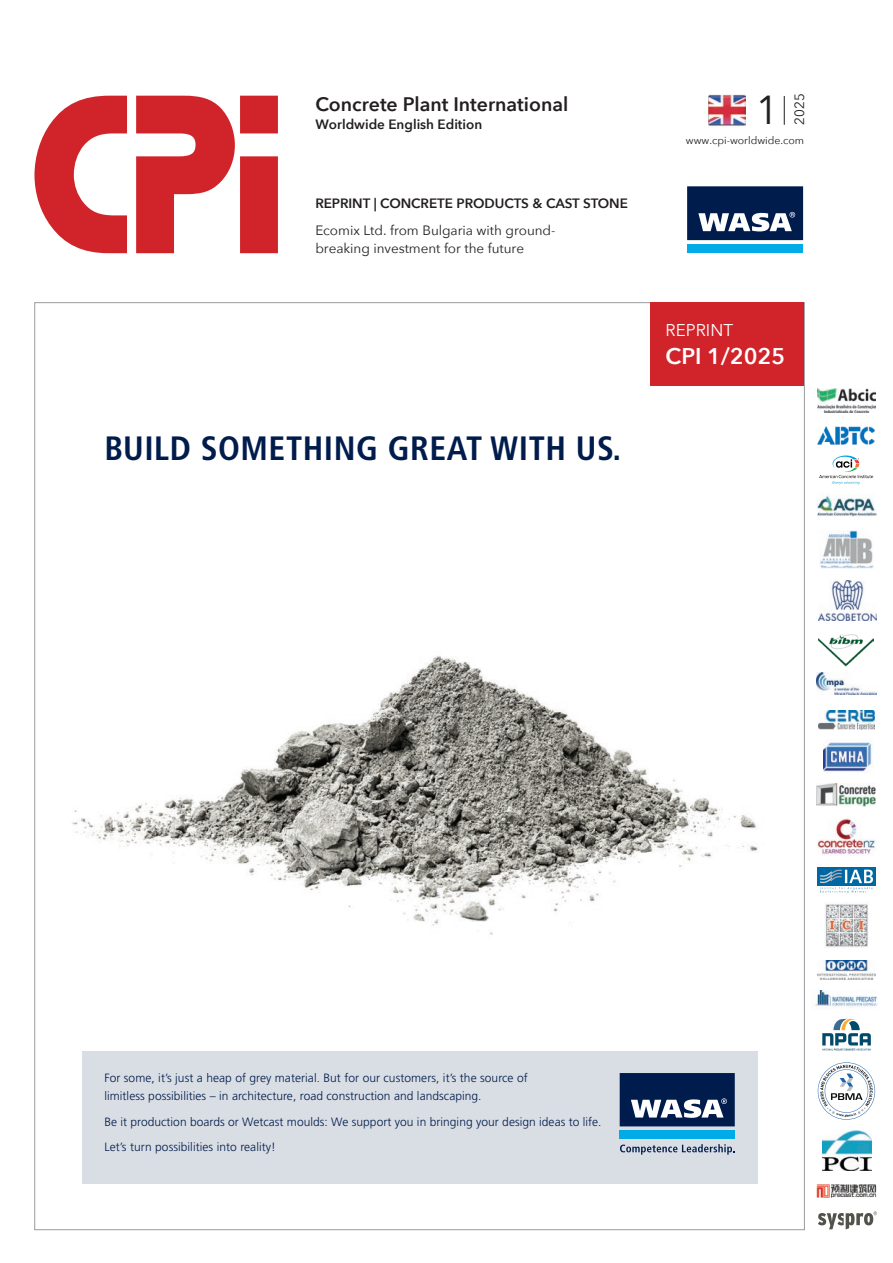
<style>
.page{position:relative;width:893px;height:1263px;background:#fff}
.page>*{position:absolute;margin:0;border:0;box-sizing:border-box;transform-origin:0 0}
.t1{font:40.35px "Avenir Next";color:#231f20}
.t2{font:700 condensed 33.75px "Frutiger LT Pro";letter-spacing:.015em;color:#001c4c}
.t3{font:600 22.65px "Avenir Next";color:#fff}
.t4{font:600 19.5px "Avenir Next";color:#231f20}
.t5{font:16.95px "Avenir Next";color:#fff}
.t6{font:13.5px/18px "Avenir Next";letter-spacing:-.005em;color:#231f20}
.t7{font:600 13.5px "Avenir Next";letter-spacing:-.005em;color:#231f20}
.t8{font:300 12px/18px "Frutiger LT Pro";letter-spacing:.005em;color:#001c4c}
.t9{font:10.5px "Avenir Next";color:#231f20}
</style>
<div class="page">
<div style="left:82px;top:1051px;width:675px;height:132px;background:#d9dde4"></div>
<svg style="left:620px;top:1144px;width:114px;height:10px"></svg>
<div style="left:620px;top:1073px;width:115px;height:53px;background:#001c4c"></div>
<div style="left:620px;top:1130px;width:115px;height:9px;background:#00abe7"></div>
<svg style="left:631px;top:1098px;width:96px;height:20px"></svg>
<img style="left:72px;top:656px;width:686px;height:279px">
<svg style="left:784px;top:96px;width:1px;height:29px"></svg>
<svg style="left:34px;top:96px;width:244px;height:157px"></svg>
<img style="left:708px;top:94px;width:37px;height:33px">
<div style="left:687px;top:186px;width:116px;height:54px;background:#001c4c"></div>
<div style="left:687px;top:244px;width:116px;height:9px;background:#00abe7"></div>
<svg style="left:698px;top:212px;width:97px;height:19px"></svg>
<div style="left:649px;top:302px;width:154px;height:84px;background:#d1232a"></div>
<img style="left:819px;top:634px;width:54px;height:33px">
<svg style="left:822px;top:1137px;width:50px;height:34px"></svg>
<img style="left:823px;top:1131px;width:48px;height:40px">
<img style="left:817px;top:960px;width:59px;height:20px">
<svg style="left:822px;top:1019px;width:49px;height:31px"></svg>
<img style="left:817px;top:495px;width:59px;height:22px">
<img style="left:815px;top:991px;width:62px;height:17px">
<div style="left:817px;top:385px;width:61px;height:30px;background:linear-gradient(to right,#fff,#fff)"></div>
<img style="left:817px;top:389px;width:59px;height:23px">
<img style="left:818px;top:580px;width:58px;height:40px">
<img style="left:820px;top:530px;width:53px;height:38px">
<svg style="left:817px;top:444px;width:55px;height:1px"></svg>
<img style="left:817px;top:426px;width:58px;height:18px">
<img style="left:816px;top:1184px;width:61px;height:14px">
<svg style="left:816px;top:672px;width:61px;height:23px"></svg>
<img style="left:817px;top:673px;width:59px;height:21px">
<img style="left:825px;top:903px;width:44px;height:45px">
<img style="left:818px;top:818px;width:57px;height:37px">
<svg style="left:818px;top:1062px;width:57px;height:58px"></svg>
<div style="left:817px;top:867px;width:58px;height:18px;background:#0067a5"></div>
<svg style="left:820px;top:869px;width:53px;height:24px"></svg>
<img style="left:818px;top:711px;width:56px;height:18px">
<svg style="left:818px;top:1211px;width:59px;height:19px"></svg>
<svg style="left:819px;top:455px;width:54px;height:29px"></svg>
<img style="left:823px;top:739px;width:49px;height:33px">
<img style="left:816px;top:783px;width:60px;height:23px">
<h3 class="t4" style="left:315px;top:87px;width:254px">Concrete Plant International</h3>
<p class="t7" style="left:315px;top:113px;width:168px">Worldwide English Edition</p>
<p class="t7" style="left:315px;top:192px;width:314px">REPRINT | CONCRETE PRODUCTS &amp; CAST STONE</p>
<p class="t6" style="left:315px;top:221px;width:242px">Ecomix Ltd. from Bulgaria with ground&shy;breaking investment for the future</p>
<h2 class="t2" style="left:104px;top:428px;width:518px">BUILD SOMETHING GREAT WITH US.</h2>
<p class="t6" style="left:790px;top:125px;width:33px;rotate:-90deg">2025</p>
<h1 class="t1" style="left:756px;top:76px;width:25px">1</h1>
<p class="t9" style="left:686px;top:131px;width:120px">www.cpi-worldwide.com</p>
<h3 class="t5" style="left:666px;top:316px;width:69px">REPRINT</h3>
<h3 class="t3" style="left:666px;top:337px;width:121px">CPI 1/2025</h3>
<p class="t8" style="left:104px;top:1069px;width:425px">For some, it’s just a heap of grey material. But for our customers, it’s the source of limitless possibilities – in architecture, road construction and landscaping.</p>
<p class="t8" style="left:104px;top:1109px;width:499px;line-height:25.5px">Be it production boards or Wetcast moulds: We support you in bringing your design ideas to life.<br>Let’s turn possibilities into reality!</p>
</div>
